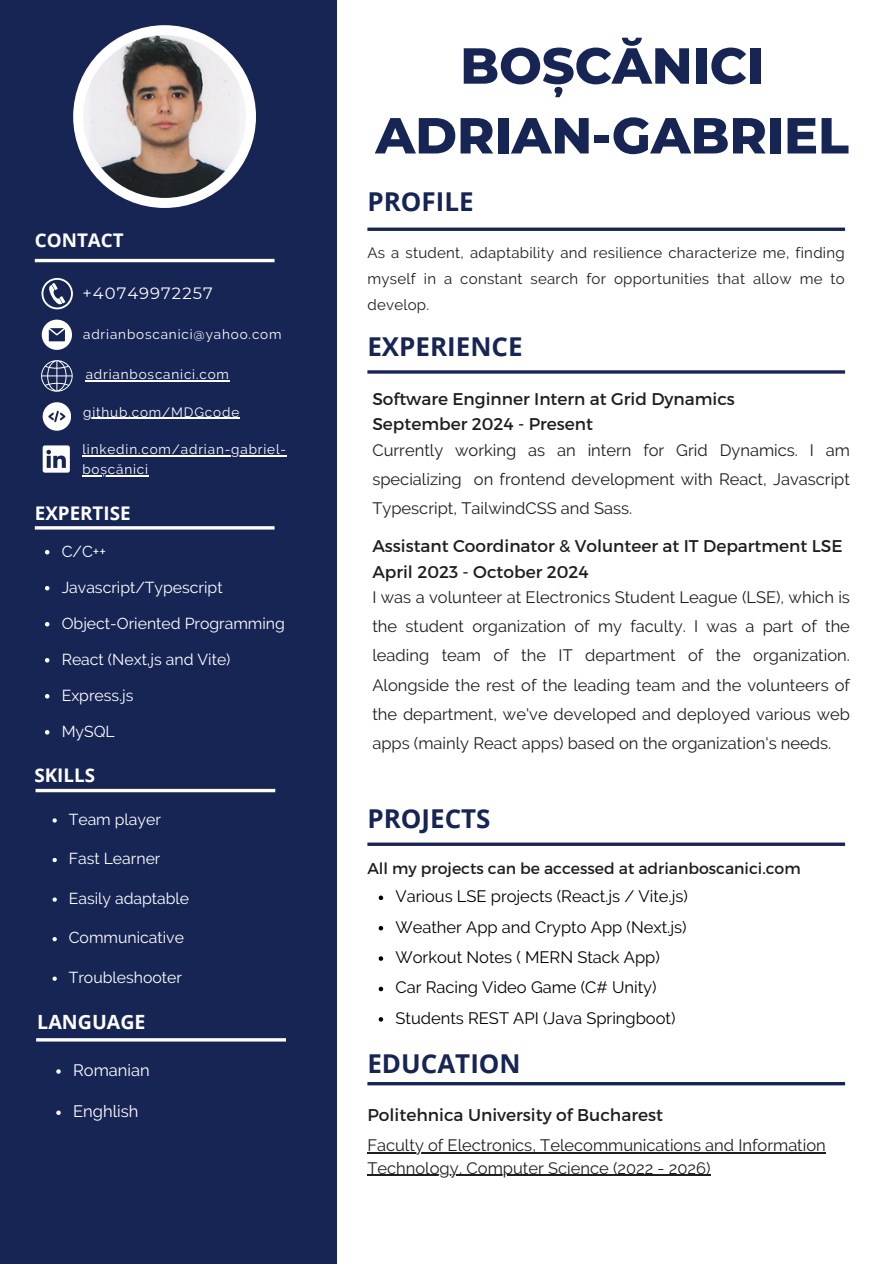
<style>
.page{position:relative;width:894px;height:1264px;background:#fff}
.page>*{position:absolute;margin:0;border:0;box-sizing:border-box;transform-origin:0 0}
.t1{font:800 50.55px/69.8px "Montserrat";color:#172554;text-align:center}
.t2{font:700 25.95px "Open Sans";color:#172554}
.t3{font:700 19.65px "Open Sans";color:#fff}
.t4{font:700 18.75px "Open Sans";color:#fff}
.t5{font:17.1px "Montserrat";color:#1f1e1e}
.t6{font:16.95px "Montserrat";color:#1f1e1e}
.t7{font:16.5px/29.2px "Raleway";color:#1f1e1e;text-align:justify}
.t8{font:16.5px "Raleway";color:#000}
.t9{font:16.5px "Raleway";color:#fff}
.t10{font:16.35px "Montserrat";letter-spacing:.065em;color:#fff}
.t11{font:15.75px "Raleway";color:#fff}
.t12{font:15.6px "Montserrat";color:#1f1e1e}
.t13{font:15px/25.8px "Raleway";letter-spacing:.02em;color:#1f1e1e;text-align:justify}
.t14{font:13.5px "Raleway";letter-spacing:.065em;color:#fff}
</style>
<div class="page">
<div style="left:0;top:0;width:336px;height:1263px;background:#172554"></div>
<div style="left:73px;top:25px;width:183px;height:183px;background:#fff;border-radius:50%"></div>
<img style="left:83px;top:35px;width:163px;height:163px;border-radius:50%">
<svg style="left:367px;top:227px;width:477px;height:4px;background:#3a466e"></svg>
<hr style="left:367px;top:370px;width:477px;height:3px;background:#172554">
<svg style="left:367px;top:1082px;width:477px;height:3px"></svg>
<hr style="left:35px;top:259px;width:239px;height:3px;background:#fff">
<svg style="left:41px;top:278px;width:32px;height:31px"></svg>
<svg style="left:42px;top:319px;width:30px;height:31px"></svg>
<svg style="left:41px;top:360px;width:32px;height:31px"></svg>
<hr style="left:36px;top:1038px;width:250px;height:3px;background:#fff">
<svg style="left:56px;top:1069px;width:5px;height:4px"></svg>
<svg style="left:56px;top:1110px;width:5px;height:4px"></svg>
<svg style="left:367px;top:842px;width:477px;height:4px;background:#3a466e"></svg>
<hr style="left:35px;top:526px;width:239px;height:3px;background:#fff">
<svg style="left:36px;top:788px;width:239px;height:4px"></svg>
<div style="left:43px;top:402px;width:28px;height:28px;background:#fff;border-radius:50%"></div>
<svg style="left:48px;top:410px;width:17px;height:12px"></svg>
<svg style="left:43px;top:445px;width:27px;height:27px"></svg>
<hr style="left:367px;top:1152px;width:458px;height:1px;background:#1f1e1e">
<hr style="left:367px;top:1174px;width:343px;height:1px;background:#1f1e1e">
<hr style="left:86px;top:380px;width:144px;height:1px;background:#fff">
<svg style="left:52px;top:818px;width:5px;height:4px"></svg>
<svg style="left:52px;top:857px;width:5px;height:5px"></svg>
<svg style="left:52px;top:897px;width:5px;height:4px"></svg>
<svg style="left:52px;top:937px;width:5px;height:4px"></svg>
<svg style="left:52px;top:976px;width:5px;height:4px"></svg>
<svg style="left:45px;top:550px;width:4px;height:4px"></svg>
<svg style="left:45px;top:586px;width:4px;height:4px"></svg>
<svg style="left:45px;top:622px;width:4px;height:4px"></svg>
<svg style="left:45px;top:658px;width:4px;height:4px"></svg>
<svg style="left:45px;top:694px;width:4px;height:4px"></svg>
<svg style="left:45px;top:730px;width:4px;height:4px"></svg>
<hr style="left:83px;top:418px;width:157px;height:1px;background:#fff">
<svg style="left:378px;top:895px;width:5px;height:5px"></svg>
<svg style="left:378px;top:926px;width:5px;height:4px"></svg>
<svg style="left:378px;top:956px;width:5px;height:4px"></svg>
<svg style="left:378px;top:986px;width:5px;height:5px"></svg>
<svg style="left:378px;top:1017px;width:5px;height:4px"></svg>
<hr style="left:82px;top:455px;width:205px;height:1px;background:#fff">
<hr style="left:82px;top:475px;width:67px;height:1px;background:#fff">
<p class="t4" style="left:35px;top:227px;width:90px">CONTACT</p>
<p class="t10" style="left:82px;top:283px;width:132px">+40749972257</p>
<p class="t14" style="left:83px;top:326px;width:200px">adrianboscanici@yahoo.com</p>
<p class="t14" style="left:86px;top:366px;width:145px">adrianboscanici.com</p>
<h2 class="t14" style="left:83px;top:404px;width:157px">github.com/MDGcode</h2>
<p class="t14" style="left:82px;top:441px;width:205px">linkedin.com/adrian-gabriel-</p>
<h2 class="t14" style="left:82px;top:461px;width:67px">boșcănici</h2>
<p class="t4" style="left:35px;top:500px;width:97px">EXPERTISE</p>
<p class="t11" style="left:62px;top:542px;width:46px">C/C++</p>
<p class="t11" style="left:62px;top:578px;width:162px">Javascript/Typescript</p>
<p class="t11" style="left:62px;top:614px;width:225px">Object-Oriented Programming</p>
<h1 class="t11" style="left:62px;top:650px;width:170px">React (Next,js and Vite)</h1>
<h2 class="t11" style="left:62px;top:686px;width:73px">Express.js</h2>
<h5 class="t11" style="left:62px;top:722px;width:55px">MySQL</h5>
<h3 class="t4" style="left:34px;top:761px;width:62px">SKILLS</h3>
<p class="t11" style="left:69px;top:810px;width:94px">Team player</p>
<h3 class="t11" style="left:69px;top:849px;width:93px">Fast Learner</h3>
<p class="t11" style="left:69px;top:889px;width:122px">Easily adaptable</p>
<p class="t11" style="left:69px;top:928px;width:117px">Communicative</p>
<p class="t11" style="left:69px;top:968px;width:115px">Troubleshooter</p>
<h3 class="t3" style="left:37px;top:1007px;width:110px">LANGUAGE</h3>
<p class="t9" style="left:73px;top:1060px;width:78px">Romanian</p>
<h4 class="t9" style="left:73px;top:1101px;width:67px">Enghlish</h4>
<p class="t1" style="left:375px;top:31px;width:475px">BOȘCĂNICI<br>ADRIAN-GABRIEL</p>
<p class="t2" style="left:367px;top:183px;width:108px">PROFILE</p>
<p class="t13" style="left:367px;top:239px;width:478px">As a student, adaptability and resilience characterize me, finding myself in a constant search for opportunities that allow me to develop.</p>
<p class="t2" style="left:367px;top:329px;width:157px">EXPERIENCE</p>
<p class="t6" style="left:372px;top:387px;width:364px">Software Enginner Intern at Grid Dynamics</p>
<p class="t7" style="left:372px;top:435px;width:479px">Currently working as an intern for Grid Dynamics. I am specializing on frontend development with React, Javascript Typescript, TailwindCSS and Sass.</p>
<p class="t6" style="left:372px;top:412px;width:222px">September 2024 - Present</p>
<p class="t6" style="left:372px;top:534px;width:471px">Assistant Coordinator &amp; Volunteer at IT Department LSE</p>
<p class="t7" style="left:372px;top:582px;width:479px">I was a volunteer at Electronics Student League (LSE), which is the student organization of my faculty. I was a part of the leading team of the IT department of the organization.<br>Alongside the rest of the leading team and the volunteers of the department, we've developed and deployed various web apps (mainly React apps) based on the organization's needs.</p>
<p class="t6" style="left:372px;top:561px;width:218px">April 2023 - October 2024</p>
<p class="t2" style="left:367px;top:800px;width:125px">PROJECTS</p>
<p class="t12" style="left:367px;top:858px;width:434px">All my projects can be accessed at adrianboscanici.com</p>
<p class="t8" style="left:395px;top:886px;width:294px">Various LSE projects (React.js / Vite.js)</p>
<p class="t8" style="left:395px;top:917px;width:292px">Weather App and Crypto App (Next.js)</p>
<p class="t8" style="left:395px;top:947px;width:266px">Workout Notes ( MERN Stack App)</p>
<p class="t8" style="left:395px;top:977px;width:262px">Car Racing Video Game (C# Unity)</p>
<p class="t8" style="left:395px;top:1008px;width:281px">Students REST API (Java Springboot)</p>
<p class="t2" style="left:367px;top:1045px;width:155px">EDUCATION</p>
<p class="t5" style="left:367px;top:1103px;width:297px">Politehnica University of Bucharest</p>
<p class="t7" style="left:367px;top:1130px;width:460px">Faculty of Electronics, Telecommunications and Information</p>
<h3 class="t7" style="left:367px;top:1153px;width:344px">Technology, Computer Science (2022 - 2026)</h3>
</div>
